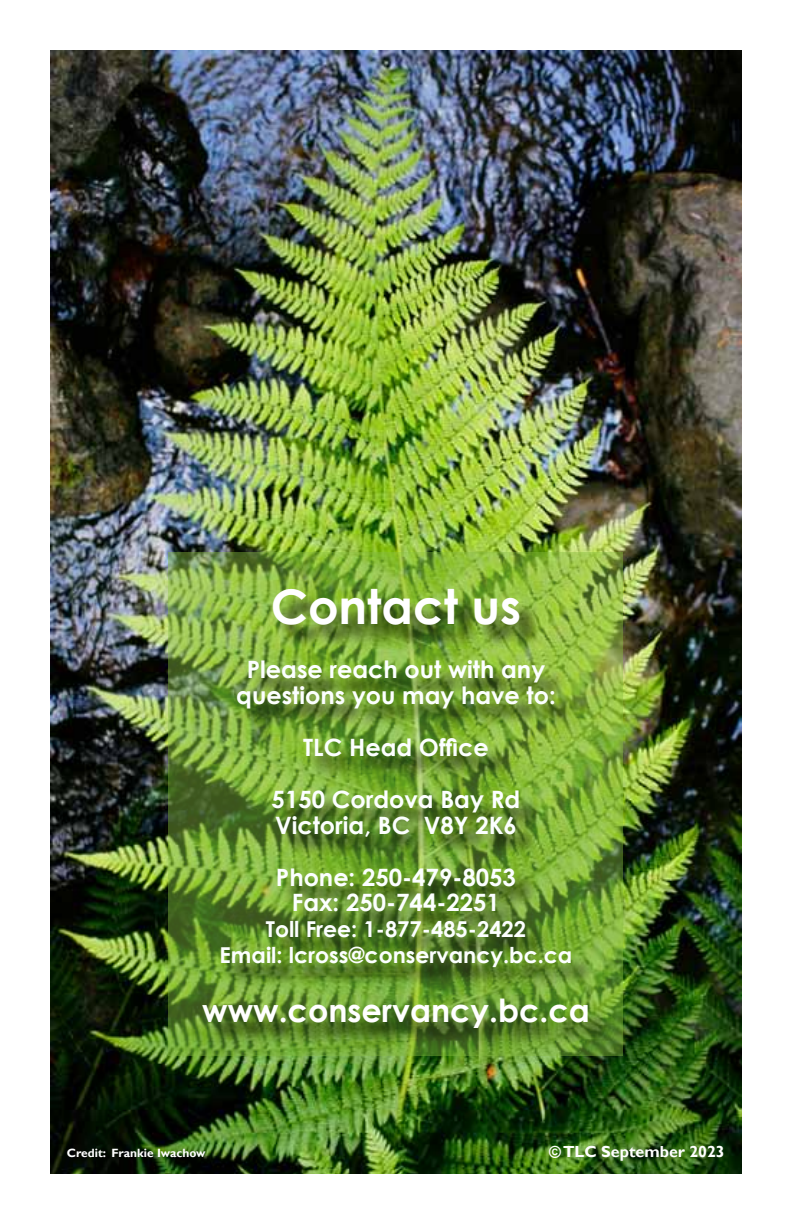
<style>
.page{position:relative;width:792px;height:1224px;background:#fff}
.page>*{position:absolute;margin:0;border:0;box-sizing:border-box;transform-origin:0 0}
.t1{font:700 47.8px "Century Gothic";color:#fff}
.t2{font:700 31.8px "Century Gothic";color:#fff}
.t3{font:700 24px/51.8px "Century Gothic";color:#fcffff;text-align:center}
.t4{font:700 22px/26px "Century Gothic";color:#fcffff;text-align:center}
.t5{font:700 16px "Gill Sans";color:#fff}
.t6{font:700 12px "Gill Sans";color:#fff}
</style>
<div class="page">
<img style="left:50px;top:50px;width:692px;height:1124px">
<img style="left:169px;top:552px;width:454px;height:504px">
<div style="left:276px;top:592px;width:268px;height:57px;background:#000;opacity:.75"></div>
<div style="left:224px;top:664px;width:371px;height:327px;background:#000;opacity:.75"></div>
<div style="left:205px;top:1002px;width:406px;height:50px;background:#000;opacity:.75"></div>
<h1 class="t1" style="left:271px;top:570px;width:252px">Contact us</h1>
<p class="t3" style="left:236px;top:656px;width:321px;line-height:25.8px">Please reach out with any questions you may have to:</p>
<p class="t3" style="left:272px;top:720px;width:250px">TLC Head Office<br>5150 Cordova Bay Rd</p>
<p class="t3" style="left:275px;top:798px;width:243px;text-align:left">Victoria, BC V8Y 2K6<br>Phone: 250-479-8053</p>
<p class="t3" style="left:292px;top:876px;width:210px">Fax: 250-744-2251</p>
<p class="t4" style="left:220px;top:915px;width:354px">Toll Free: 1-877-485-2422<br>Email: lcross@conservancy.bc.ca</p>
<h2 class="t2" style="left:202px;top:986px;width:389px">www.conservancy.bc.ca</h2>
<p class="t6" style="left:67px;top:1146px;width:140px">Credit: Frankie Iwachow</p>
<p class="t5" style="left:549px;top:1142px;width:177px">© TLC September 2023</p>
</div>
